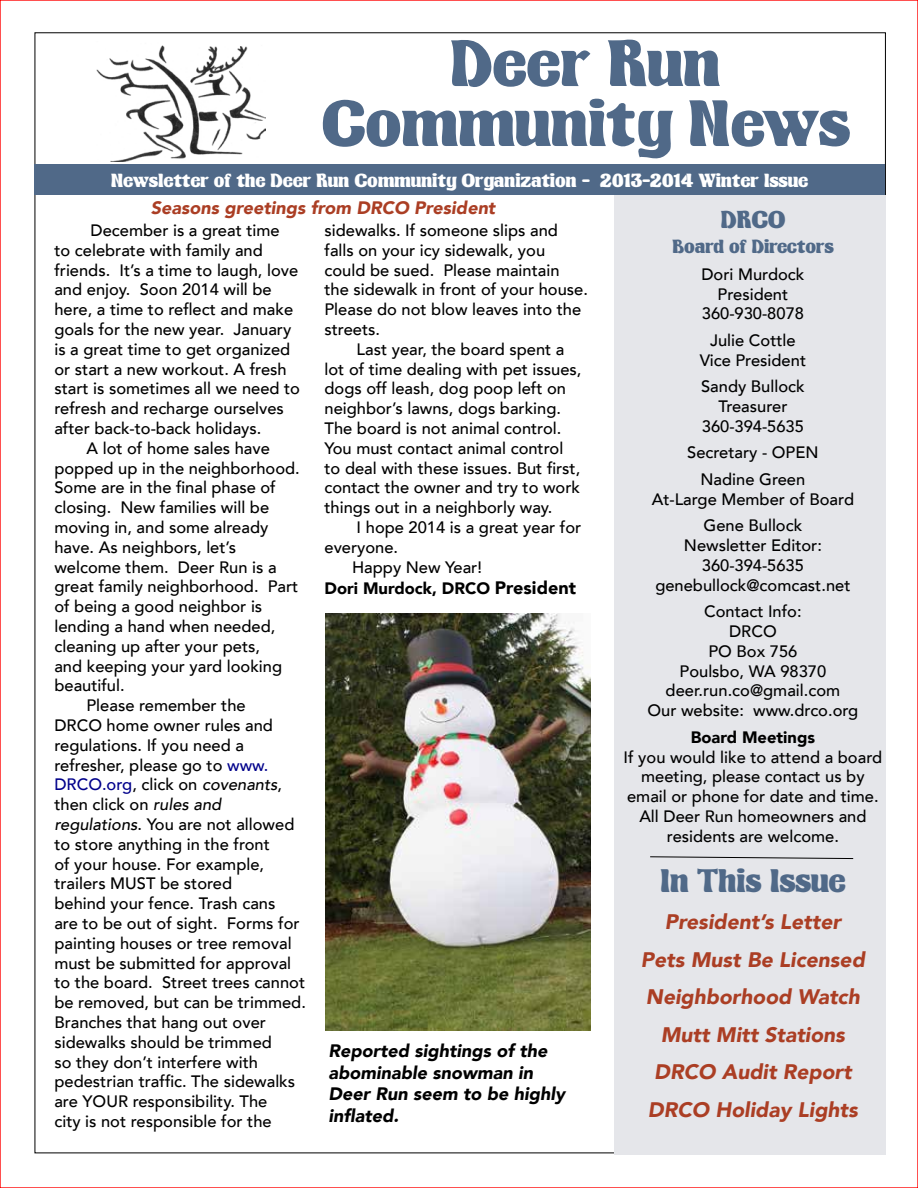
<style>
.page{position:relative;width:918px;height:1188px;background:#fff}
.page>*{position:absolute;margin:0;border:0;box-sizing:border-box;transform-origin:0 0}
.t1{font:72px/60px "Kingthings Organica";color:#506988;text-align:center}
.t2{font:36px "Kingthings Organica";color:#506988}
.t3{font:27px "Kingthings Organica";color:#506988}
.t4{font:italic 900 21px/37.5px "Avenir LT";color:#ab3e24;text-align:center}
.t5{font:21px "Kingthings Organica";color:#fff}
.t6{font:21px "Kingthings Organica";color:#506988}
.t7{font:italic 900 18px/21.6px "Avenir LT";color:#000}
.t8{font:italic 900 18px "Avenir LT";color:#ab3e24}
.t9{font:500 16.5px/19.8px "Avenir LT";color:#000;text-align:center}
.t10{font:900 16.5px "Avenir LT";color:#000}
.s1{font-size:18px}
.s2{color:#00008b}
.s3{font-style:italic}
</style>
<div class="page">
<div style="left:614px;top:195px;width:271px;height:959px;background:#e5e6ea"></div>
<div style="left:34px;top:165px;width:851px;height:30px;background:#506988"></div>
<img style="left:96px;top:45px;width:170px;height:117px">
<svg style="left:650px;top:856px;width:204px;height:3px"></svg>
<img style="left:326px;top:613px;width:265px;height:417px">
<h1 class="t1" style="left:321px;top:34px;width:530px">Deer Run<br>Community News</h1>
<p class="t5" style="left:111px;top:170px;width:699px">Newsletter of the Deer Run Community Organization - 2013-2014 Winter Issue</p>
<p class="t8" style="left:151px;top:196px;width:346px">Seasons greetings from DRCO President</p>
<h3 class="t3" style="left:721px;top:206px;width:66px">DRCO</h3>
<p class="t6" style="left:672px;top:236px;width:163px">Board of Directors</p>
<p class="t9" style="left:701px;top:265px;width:105px">Dori Murdock<br>President<br>360-930-8078</p>
<p class="t9" style="left:700px;top:331px;width:108px">Julie Cottle<br>Vice President</p>
<p class="t9" style="left:701px;top:377px;width:105px">Sandy Bullock<br>Treasurer<br>360-394-5635</p>
<p class="t9" style="left:687px;top:440px;width:133px;line-height:26.5px">Secretary - OPEN<br>Nadine Green</p>
<p class="t9" style="left:652px;top:486px;width:204px;line-height:26.5px">At-Large Member of Board<br>Gene Bullock</p>
<p class="t9" style="left:655px;top:536px;width:197px">Newsletter Editor:<br>360-394-5635 genebullock@comcast.net</p>
<p class="t9" style="left:647px;top:602px;width:212px">Contact Info:<br>DRCO<br>PO Box 756<br>Poulsbo, WA 98370 deer.run.co@gmail.com<br>Our website: www.drco.org</p>
<p class="t10" style="left:691px;top:727px;width:126px">Board Meetings</p>
<p class="t9" style="left:624px;top:747px;width:260px">If you would like to attend a board meeting, please contact us by email or phone for date and time.<br>All Deer Run homeowners and residents are welcome.</p>
<h2 class="t2" style="left:660px;top:863px;width:187px">In This Issue</h2>
<p class="t4" style="left:641px;top:903px;width:225px">President’s Letter<br>Pets Must Be Licensed<br>Neighborhood Watch<br>Mutt Mitt Stations<br>DRCO Audit Report<br>DRCO Holiday Lights</p>
<p class="t9" style="left:325px;top:221px;width:265px;text-align:left">sidewalks. If someone slips and falls on your icy sidewalk, you could be sued. Please maintain the sidewalk in front of your house.<br>Please do not blow leaves into the streets.</p>
<p class="t9" style="left:325px;top:340px;width:258px;text-align:left;text-indent:32px">Last year, the board spent a lot of time dealing with pet issues, dogs off leash, dog poop left on neighbor’s lawns, dogs barking.<br>The board is not animal control.<br>You must contact animal control to deal with these issues. But first, contact the owner and try to work things out in a neighborly way.</p>
<p class="t9" style="left:357px;top:518px;width:226px">I hope 2014 is a great year for</p>
<p class="t9" style="left:325px;top:538px;width:75px">everyone.</p>
<p class="t9" style="left:352px;top:557px;width:131px">Happy New Year!</p>
<p class="t10" style="left:325px;top:578px;width:253px">Dori Murdock, DRCO <span class="s1">President</span></p>
<p class="t9" style="left:91px;top:221px;width:191px">December is a great time</p>
<p class="t9" style="left:54px;top:241px;width:210px">to celebrate with family and</p>
<p class="t9" style="left:54px;top:260px;width:245px">friends. It’s a time to laugh, love</p>
<p class="t9" style="left:54px;top:280px;width:219px">and enjoy. Soon 2014 will be</p>
<p class="t9" style="left:54px;top:300px;width:240px">here, a time to reflect and make</p>
<p class="t9" style="left:54px;top:320px;width:238px">goals for the new year. January</p>
<p class="t9" style="left:54px;top:340px;width:237px">is a great time to get organized</p>
<p class="t9" style="left:54px;top:359px;width:234px">or start a new workout. A fresh</p>
<p class="t9" style="left:54px;top:379px;width:247px">start is sometimes all we need to</p>
<p class="t9" style="left:54px;top:399px;width:231px">refresh and recharge ourselves</p>
<p class="t9" style="left:54px;top:419px;width:208px">after back-to-back holidays.</p>
<p class="t9" style="left:87px;top:439px;width:185px">A lot of home sales have</p>
<p class="t9" style="left:54px;top:458px;width:247px">popped up in the neighborhood.</p>
<p class="t9" style="left:54px;top:478px;width:223px">Some are in the final phase of</p>
<p class="t9" style="left:54px;top:498px;width:216px">closing. New families will be</p>
<p class="t9" style="left:54px;top:518px;width:215px">moving in, and some already</p>
<p class="t9" style="left:54px;top:538px;width:183px">have. As neighbors, let’s</p>
<p class="t9" style="left:54px;top:557px;width:224px">welcome them. Deer Run is a</p>
<p class="t9" style="left:54px;top:577px;width:245px">great family neighborhood. Part</p>
<p class="t9" style="left:54px;top:597px;width:209px">of being a good neighbor is</p>
<p class="t9" style="left:54px;top:617px;width:223px">lending a hand when needed,</p>
<p class="t9" style="left:54px;top:637px;width:207px">cleaning up after your pets,</p>
<p class="t9" style="left:54px;top:656px;width:229px">and keeping your yard looking</p>
<p class="t9" style="left:54px;top:676px;width:72px">beautiful.</p>
<p class="t9" style="left:87px;top:696px;width:161px">Please remember the</p>
<p class="t9" style="left:54px;top:716px;width:220px">DRCO home owner rules and</p>
<p class="t9" style="left:54px;top:736px;width:191px">regulations. If you need a</p>
<p class="t9" style="left:54px;top:755px;width:215px">refresher, please go to <span class="s2">www.</span></p>
<p class="t9" style="left:54px;top:775px;width:229px"><span class="s2">DRCO.org</span>, click on <span class="s3">covenants</span>,</p>
<p class="t9" style="left:54px;top:795px;width:168px">then click on <span class="s3">rules and</span></p>
<p class="t9" style="left:54px;top:815px;width:241px"><span class="s3">regulations</span>. You are not allowed</p>
<p class="t9" style="left:54px;top:835px;width:217px">to store anything in the front</p>
<p class="t9" style="left:54px;top:854px;width:211px">of your house. For example,</p>
<p class="t9" style="left:54px;top:874px;width:179px">trailers MUST be stored</p>
<p class="t9" style="left:54px;top:894px;width:223px">behind your fence. Trash cans</p>
<p class="t9" style="left:54px;top:914px;width:247px">are to be out of sight. Forms for</p>
<p class="t9" style="left:54px;top:934px;width:239px">painting houses or tree removal</p>
<p class="t9" style="left:54px;top:953px;width:238px">must be submitted for approval</p>
<p class="t9" style="left:54px;top:973px;width:252px">to the board. Street trees cannot</p>
<p class="t9" style="left:54px;top:993px;width:253px">be removed, but can be trimmed.</p>
<p class="t9" style="left:54px;top:1013px;width:213px">Branches that hang out over</p>
<p class="t9" style="left:54px;top:1033px;width:219px">sidewalks should be trimmed</p>
<p class="t9" style="left:54px;top:1052px;width:205px">so they don’t interfere with</p>
<p class="t9" style="left:54px;top:1072px;width:242px">pedestrian traffic. The sidewalks</p>
<p class="t9" style="left:54px;top:1092px;width:214px">are YOUR responsibility. The</p>
<p class="t9" style="left:54px;top:1112px;width:219px">city is not responsible for the</p>
<p class="t7" style="left:328px;top:1040px;width:238px">Reported sightings of the abominable snowman in<br>Deer Run seem to be highly inflated.</p>
</div>
